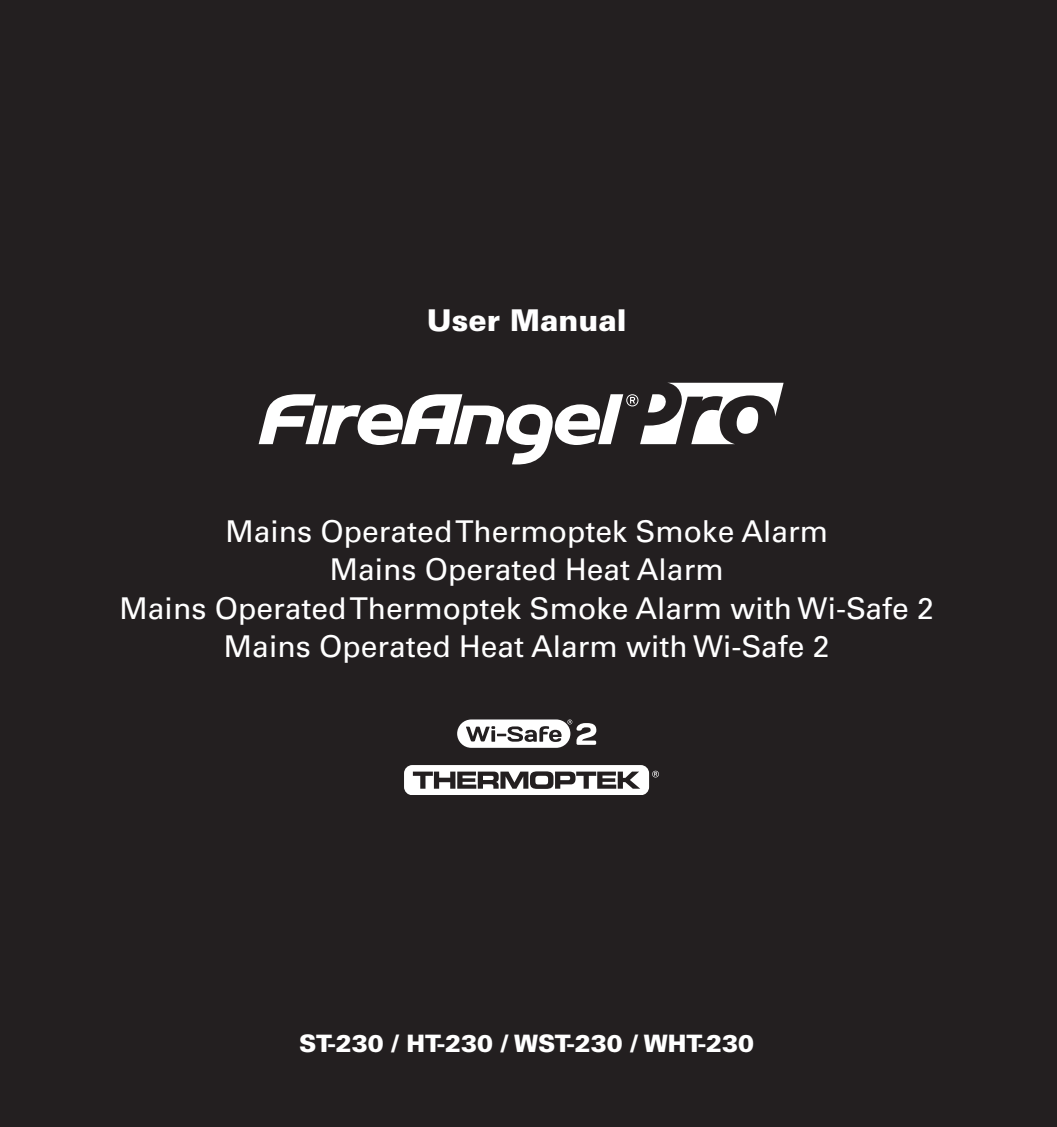
<style>
.page{position:relative;width:1057px;height:1127px;background:#fff}
.page>*{position:absolute;margin:0;border:0;box-sizing:border-box;transform-origin:0 0}
.t1{font:30px/38.4px "Univers LT Std";color:#fff;text-align:center}
.t2{font:900 30px "Univers LT Std";color:#fff}
.t3{font:900 24px "Univers LT Std";color:#fff}
</style>
<div class="page">
<div style="left:0;top:0;width:1056px;height:1126px;background:#231f20"></div>
<svg style="left:457px;top:719px;width:139px;height:28px"></svg>
<svg style="left:404px;top:765px;width:254px;height:29px"></svg>
<svg style="left:258px;top:383px;width:525px;height:82px"></svg>
<p class="t2" style="left:426px;top:302px;width:201px">User Manual</p>
<p class="t1" style="left:120px;top:512px;width:815px">Mains Operated Thermoptek Smoke Alarm<br>Mains Operated Heat Alarm<br>Mains Operated Thermoptek Smoke Alarm with Wi-Safe 2<br>Mains Operated Heat Alarm with Wi-Safe 2</p>
<p class="t3" style="left:299px;top:1028px;width:456px">ST-230 / HT-230 / WST-230 / WHT-230</p>
</div>
